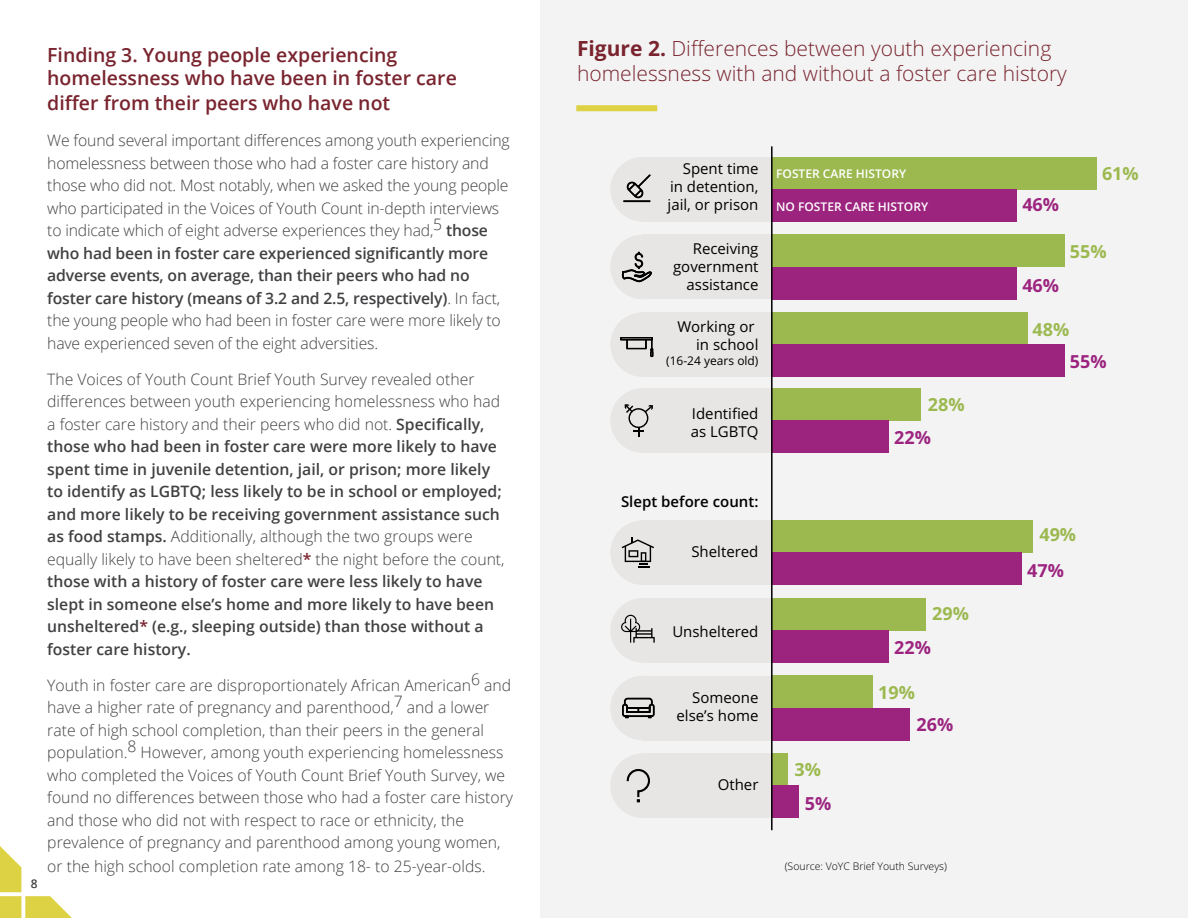
<style>
.page{position:relative;width:1188px;height:918px;background:#fff}
.page>*{position:absolute;margin:0;border:0;box-sizing:border-box;transform-origin:0 0}
.t1{font:300 21px/25.2px "Open Sans";color:#79242e}
.t2{font:600 19.5px/22.5px "Open Sans";color:#79242e}
.t3{font:700 18px "Open Sans";color:#9cb94f}
.t4{font:700 18px "Open Sans";color:#9c247f}
.t5{font:300 15.75px/22.5px "Open Sans";color:#414042}
.t6{font:600 15.75px/22.5px "Open Sans";color:#414042}
.t7{font:15px/18px "Open Sans";color:#000;text-align:right}
.t8{font:600 15px "Open Sans";color:#000}
.t9{font:600 12px "Open Sans";color:#fff}
.t10{font:12px "Open Sans";color:#000}
.t11{font:600 12px "Open Sans";color:#414042}
.t12{font:300 10.5px "Open Sans";color:#000}
.s1{font-weight:600}
.s2{font-weight:300}
.s3{color:#79242e}
.s4{font-weight:700}
</style>
<div class="page">
<div style="left:540px;top:0;width:648px;height:918px;background:#f3f3f4"></div>
<div style="left:576px;top:105px;width:81px;height:6px;border:2px solid #ddd243"></div>
<div style="left:772px;top:157px;width:324px;height:32px;background:#9cb94f"></div>
<div style="left:772px;top:189px;width:245px;height:33px;background:#9c247f"></div>
<div style="left:772px;top:388px;width:149px;height:32px;background:#9cb94f"></div>
<div style="left:772px;top:420px;width:117px;height:33px;background:#9c247f"></div>
<div style="left:772px;top:312px;width:255px;height:33px;background:#9cb94f"></div>
<div style="left:772px;top:345px;width:293px;height:32px;background:#9c247f"></div>
<div style="left:772px;top:235px;width:293px;height:32px;background:#9cb94f"></div>
<div style="left:772px;top:267px;width:245px;height:32px;background:#9c247f"></div>
<div style="left:772px;top:520px;width:261px;height:33px;background:#9cb94f"></div>
<div style="left:772px;top:553px;width:250px;height:32px;background:#9c247f"></div>
<div style="left:772px;top:598px;width:154px;height:32px;background:#9cb94f"></div>
<div style="left:772px;top:630px;width:117px;height:33px;background:#9c247f"></div>
<div style="left:772px;top:676px;width:101px;height:32px;background:#9cb94f"></div>
<div style="left:772px;top:708px;width:138px;height:32px;background:#9c247f"></div>
<div style="left:643px;top:753px;width:129px;height:65px;background:#e7e6e4"></div>
<div style="left:643px;top:676px;width:129px;height:64px;background:#e7e6e4"></div>
<div style="left:643px;top:598px;width:129px;height:65px;background:#e7e6e4"></div>
<div style="left:643px;top:520px;width:129px;height:65px;background:#e7e6e4"></div>
<div style="left:643px;top:388px;width:129px;height:65px;background:#e7e6e4"></div>
<div style="left:643px;top:312px;width:129px;height:65px;background:#e7e6e4"></div>
<div style="left:643px;top:235px;width:129px;height:64px;background:#e7e6e4"></div>
<div style="left:643px;top:157px;width:129px;height:65px;background:#e7e6e4"></div>
<div style="left:772px;top:753px;width:16px;height:33px;background:#9cb94f"></div>
<div style="left:772px;top:786px;width:26px;height:32px;background:#9c247f"></div>
<hr style="left:771px;top:146px;width:2px;height:684px;background:#000">
<div style="left:610px;top:753px;width:65px;height:65px;background:#e7e6e4;border-radius:50%"></div>
<div style="left:610px;top:676px;width:65px;height:64px;background:#e7e6e4;border-radius:50%"></div>
<div style="left:610px;top:598px;width:65px;height:65px;background:#e7e6e4;border-radius:50%"></div>
<div style="left:610px;top:520px;width:65px;height:65px;background:#e7e6e4;border-radius:50%"></div>
<div style="left:610px;top:388px;width:65px;height:65px;background:#e7e6e4;border-radius:50%"></div>
<div style="left:610px;top:312px;width:65px;height:65px;background:#e7e6e4;border-radius:50%"></div>
<div style="left:610px;top:235px;width:65px;height:64px;background:#e7e6e4;border-radius:50%"></div>
<div style="left:610px;top:157px;width:65px;height:65px;background:#e7e6e4;border-radius:50%"></div>
<svg style="left:622px;top:698px;width:33px;height:20px"></svg>
<svg style="left:621px;top:615px;width:34px;height:28px"></svg>
<svg style="left:622px;top:538px;width:32px;height:30px"></svg>
<svg style="left:620px;top:337px;width:34px;height:21px"></svg>
<svg style="left:627px;top:769px;width:23px;height:33px"></svg>
<svg style="left:625px;top:404px;width:28px;height:33px"></svg>
<svg style="left:626px;top:174px;width:25px;height:24px"></svg>
<div style="left:624px;top:200px;width:26px;height:2px;background:#000;border:1px solid #000"></div>
<svg style="left:622px;top:252px;width:30px;height:30px"></svg>
<svg style="left:0;top:846px;width:72px;height:72px"></svg>
<p class="t11" style="left:31px;top:876px;width:8px">8</p>
<p class="t2" style="left:47px;top:43px;width:411px">Finding 3. Young people experiencing homelessness who have been in foster care</p>
<p class="t2" style="left:47px;top:91px;width:345px">differ from their peers who have not</p>
<p class="t5" style="left:47px;top:129px;width:464px">We found several important differences among youth experiencing homelessness between those who had a foster care history and those who did not. Most notably, when we asked the young people who participated in the Voices of Youth Count in-depth interviews to indicate which of eight adverse experiences they had,5 <span class="s1">those who had been in foster care experienced significantly more adverse events, on average, than their peers who had no foster care history (means of 3.2 and 2.5, respectively)</span>. In fact, the young people who had been in foster care were more likely to have experienced seven of the eight adversities.</p>
<p class="t6" style="left:47px;top:367px;width:459px"><span class="s2">The Voices of Youth Count Brief Youth Survey revealed other differences between youth experiencing homelessness who had a foster care history and their peers who did not.</span> Specifically, those who had been in foster care were more likely to have spent time in juvenile detention, jail, or prison; more likely to identify as LGBTQ; less likely to be in school or employed; and more likely to be receiving government assistance such as food stamps. <span class="s2">Additionally, although the two groups were equally likely to have been sheltered</span><span class="s3">*</span> <span class="s2">the night before the count, </span>those with a history of foster care were less likely to have slept in someone else’s home and more likely to have been unsheltered<span class="s3">*</span> (e.g., sleeping outside) than those without a foster care history.</p>
<p class="t5" style="left:47px;top:673px;width:467px">Youth in foster care are disproportionately African American6 and have a higher rate of pregnancy and parenthood,7 and a lower rate of high school completion, than their peers in the general population.8 However, among youth experiencing homelessness who completed the Voices of Youth Count Brief Youth Survey, we found no differences between those who had a foster care history and those who did not with respect to race or ethnicity, the prevalence of pregnancy and parenthood among young women,</p>
<p class="t5" style="left:47px;top:855px;width:440px">or the high school completion rate among 18- to 25-year-olds.</p>
<h1 class="t1" style="left:577px;top:35px;width:491px"><span class="s4">Figure 2.</span> Differences between youth experiencing homelessness with and without a foster care history</h1>
<p class="t7" style="left:668px;top:160px;width:92px;text-align:justify;text-indent:15px">Spent time in detention, jail, or prison</p>
<p class="t9" style="left:776px;top:166px;width:132px">FOSTER CARE HISTORY</p>
<p class="t9" style="left:776px;top:198px;width:153px">NO FOSTER CARE HISTORY</p>
<p class="t4" style="left:1022px;top:191px;width:38px">46%</p>
<p class="t3" style="left:1102px;top:161px;width:38px">61%</p>
<p class="t7" style="left:673px;top:239px;width:87px">Receiving government assistance</p>
<p class="t7" style="left:677px;top:318px;width:83px">Working or in school</p>
<p class="t10" style="left:666px;top:352px;width:94px">(16-24 years old)</p>
<p class="t7" style="left:691px;top:404px;width:69px;text-align:left">Identified as LGBTQ</p>
<p class="t8" style="left:621px;top:491px;width:139px">Slept before count:</p>
<p class="t7" style="left:691px;top:542px;width:69px">Sheltered</p>
<p class="t7" style="left:672px;top:623px;width:88px">Unsheltered</p>
<p class="t7" style="left:676px;top:688px;width:84px">Someone else’s home</p>
<p class="t7" style="left:718px;top:775px;width:42px">Other</p>
<p class="t3" style="left:928px;top:391px;width:38px">28%</p>
<p class="t4" style="left:894px;top:425px;width:38px">22%</p>
<p class="t3" style="left:932px;top:601px;width:38px">29%</p>
<p class="t4" style="left:894px;top:635px;width:38px">22%</p>
<p class="t3" style="left:878px;top:680px;width:38px">19%</p>
<p class="t3" style="left:795px;top:756px;width:28px">3%</p>
<p class="t4" style="left:805px;top:790px;width:28px">5%</p>
<p class="t4" style="left:917px;top:711px;width:38px">26%</p>
<p class="t12" style="left:785px;top:859px;width:164px">(Source: VoYC Brief Youth Surveys)</p>
<p class="t4" style="left:1022px;top:273px;width:38px">46%</p>
<p class="t3" style="left:1070px;top:239px;width:38px">55%</p>
<p class="t3" style="left:1033px;top:317px;width:38px">48%</p>
<p class="t4" style="left:1070px;top:348px;width:38px">55%</p>
<p class="t3" style="left:1039px;top:522px;width:38px">49%</p>
<p class="t4" style="left:1027px;top:558px;width:38px">47%</p>
</div>
